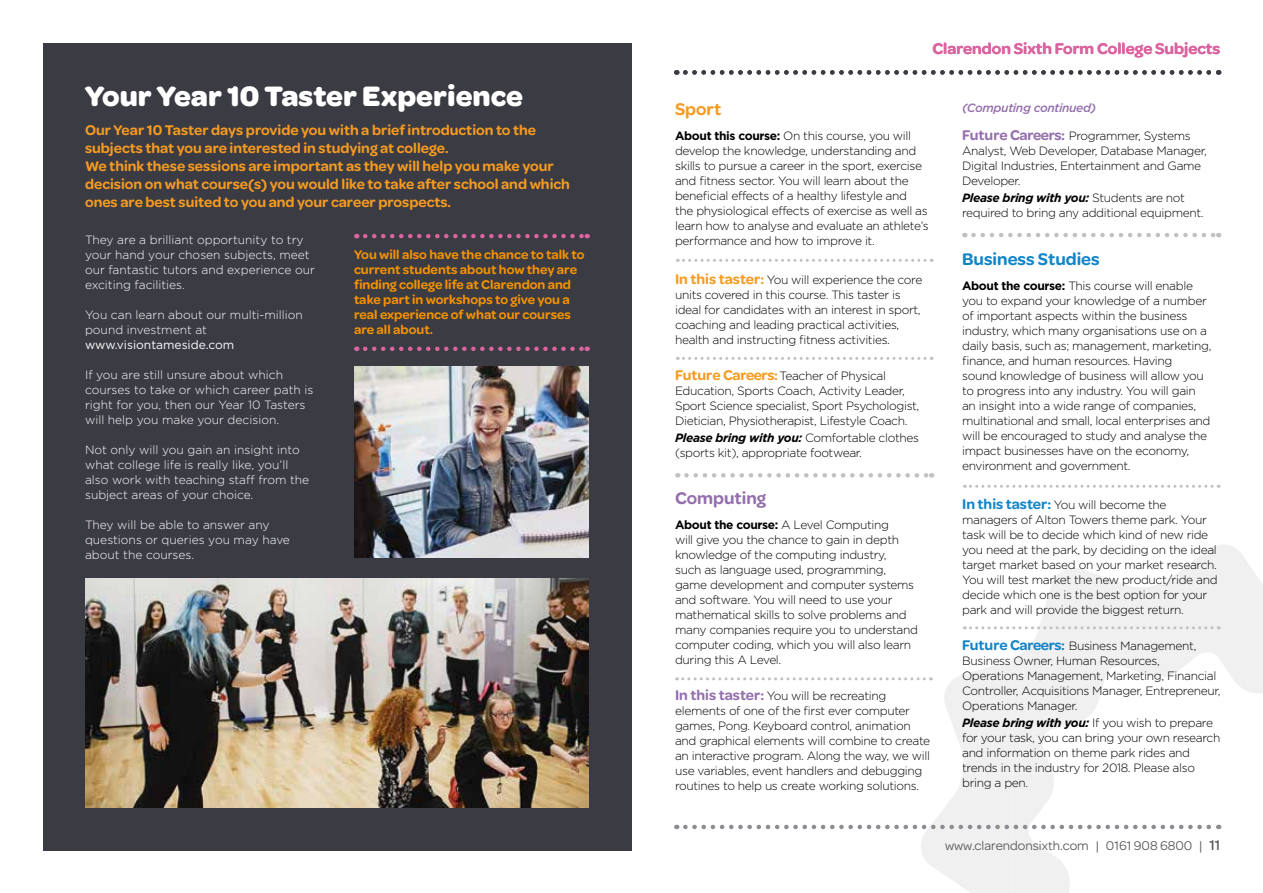
<style>
.page{position:relative;width:1263px;height:893px;background:#fff}
.page>*{position:absolute;margin:0;border:0;box-sizing:border-box;transform-origin:0 0}
.t1{font:700 30px "Omnes";color:#fff}
.t2{font:600 18px "Omnes";color:#1185c7}
.t3{font:600 18px "Omnes";color:#946fad}
.t4{font:600 18px "Omnes";color:#f59b21}
.t5{font:600 16.5px "Omnes";color:#db64a0}
.t6{font:600 15px/18px "Omnes";color:#f59b21}
.t7{font:600 13.5px/15px "Omnes";color:#f39200}
.t8{font:13.5px "Omnes";color:#575756}
.t9{font:300 12px/15px "Gotham HTF";letter-spacing:-.03em;color:#000}
.t10{font:300 12px/15px "Gotham HTF";color:#fff}
.t11{font:12px "Gotham HTF";color:#fff}
.t12{font:italic 500 12px "Gotham HTF";letter-spacing:-.03em;color:#946fad}
.s1{font-weight:700}
.s2{font-family:"Omnes";font-weight:600;font-size:15px;color:#f59b21}
.s3{font-weight:700;font-style:italic}
.s4{font-family:"Omnes";font-weight:600;font-size:15px;color:#946fad}
.s5{font-family:"Omnes";font-weight:600;font-size:15px;color:#1185c7}
.s6{font-weight:500;font-size:15px}
</style>
<div class="page">
<div style="left:43px;top:43px;width:588px;height:807px;background:#3b3b44"></div>
<svg style="left:365px;top:234px;width:223px;height:4px"></svg>
<svg style="left:365px;top:347px;width:223px;height:4px"></svg>
<img style="left:354px;top:366px;width:235px;height:191px">
<img style="left:85px;top:579px;width:504px;height:229px">
<svg style="left:685px;top:70px;width:534px;height:5px"></svg>
<svg style="left:677px;top:259px;width:255px;height:3px"></svg>
<svg style="left:677px;top:357px;width:255px;height:3px"></svg>
<svg style="left:964px;top:485px;width:255px;height:3px"></svg>
<svg style="left:683px;top:545px;width:580px;height:348px"></svg>
<svg style="left:686px;top:473px;width:246px;height:5px"></svg>
<svg style="left:973px;top:233px;width:246px;height:4px"></svg>
<h1 class="t1" style="left:85px;top:74px;width:439px">Your Year 10 Taster Experience</h1>
<p class="t6" style="left:85px;top:120px;width:486px">Our Year 10 Taster days provide you with a brief introduction to the subjects that you are interested in studying at college.<br>We think these sessions are important as they will help you make your decision on what course(s) you would like to take after school and which ones are best suited to you and your career prospects.</p>
<p class="t10" style="left:85px;top:232px;width:231px">They are a brilliant opportunity to try your hand your chosen subjects, meet our fantastic tutors and experience our exciting facilities.</p>
<p class="t10" style="left:85px;top:307px;width:219px">You can learn about our multi-million pound investment at</p>
<p class="t11" style="left:85px;top:338px;width:151px">www.visiontameside.com</p>
<p class="t10" style="left:85px;top:367px;width:230px">If you are still unsure about which courses to take or which career path is right for you, then our Year 10 Tasters will help you make your decision.</p>
<p class="t10" style="left:85px;top:442px;width:226px">Not only will you gain an insight into what college life is really like, you’ll also work with teaching staff from the subject areas of your choice.</p>
<p class="t10" style="left:85px;top:517px;width:206px">They will be able to answer any questions or queries you may have about the courses.</p>
<p class="t7" style="left:354px;top:246px;width:232px">You will also have the chance to talk to current students about how they are finding college life at Clarendon and take part in workshops to give you a real experience of what our courses are all about.</p>
<h3 class="t5" style="left:932px;top:37px;width:289px">Clarendon Sixth Form College Subjects</h3>
<h2 class="t4" style="left:675px;top:96px;width:48px">Sport</h2>
<p class="t9" style="left:675px;top:128px;width:255px"><span class="s1">About this course:</span> On this course, you will develop the knowledge, understanding and skills to pursue a career in the sport, exercise and fitness sector. You will learn about the beneficial effects of a healthy lifestyle and<br>the physiological effects of exercise as well as learn how to analyse and evaluate an athlete’s performance and how to improve it.</p>
<p class="t9" style="left:675px;top:272px;width:249px"><span class="s2">In this taster:</span> You will experience the core units covered in this course. This taster is ideal for candidates with an interest in sport, coaching and leading practical activities, health and instructing fitness activities.</p>
<p class="t9" style="left:675px;top:368px;width:246px"><span class="s2">Future Careers:</span> Teacher of Physical Education, Sports Coach, Activity Leader, Sport Science specialist, Sport Psychologist, Dietician, Physiotherapist, Lifestyle Coach.</p>
<p class="t9" style="left:675px;top:430px;width:245px"><span class="s3">Please bring with you:</span> Comfortable clothes (sports kit), appropriate footwear.</p>
<h2 class="t3" style="left:675px;top:485px;width:93px">Computing</h2>
<p class="t9" style="left:675px;top:517px;width:244px"><span class="s1">About the course:</span> A Level Computing<br>will give you the chance to gain in depth knowledge of the computing industry,<br>such as language used, programming, game development and computer systems and software. You will need to use your mathematical skills to solve problems and many companies require you to understand computer coding, which you will also learn during this A Level.</p>
<p class="t9" style="left:675px;top:688px;width:257px"><span class="s4">In this taster:</span> You will be recreating elements of one of the first ever computer games, Pong. Keyboard control, animation and graphical elements will combine to create an interactive program. Along the way, we will use variables, event handlers and debugging routines to help us create working solutions.</p>
<p class="t12" style="left:962px;top:101px;width:135px">(Computing continued)</p>
<p class="t9" style="left:962px;top:128px;width:246px"><span class="s4">Future Careers:</span> Programmer, Systems Analyst, Web Developer, Database Manager, Digital Industries, Entertainment and Game Developer.</p>
<p class="t9" style="left:962px;top:190px;width:243px"><span class="s3">Please bring with you:</span> Students are not required to bring any additional equipment.</p>
<h2 class="t2" style="left:962px;top:246px;width:139px">Business Studies</h2>
<p class="t9" style="left:962px;top:278px;width:251px"><span class="s1">About the course:</span> This course will enable you to expand your knowledge of a number of important aspects within the business industry, which many organisations use on a daily basis, such as; management, marketing, finance, and human resources. Having<br>sound knowledge of business will allow you to progress into any industry. You will gain an insight into a wide range of companies, multinational and small, local enterprises and will be encouraged to study and analyse the impact businesses have on the economy, environment and government.</p>
<p class="t9" style="left:962px;top:497px;width:257px"><span class="s5">In this taster:</span> You will become the managers of Alton Towers theme park. Your task will be to decide which kind of new ride you need at the park, by deciding on the ideal target market based on your market research.<br>You will test market the new product/ride and decide which one is the best option for your park and will provide the biggest return.</p>
<p class="t9" style="left:962px;top:638px;width:260px"><span class="s5">Future Careers:</span> Business Management, Business Owner, Human Resources, Operations Management, Marketing, Financial Controller, Acquisitions Manager, Entrepreneur, Operations Manager.</p>
<p class="t9" style="left:962px;top:715px;width:260px"><span class="s3">Please bring with you:</span> If you wish to prepare for your task, you can bring your own research and information on theme park rides and trends in the industry for 2018. Please also bring a pen.</p>
<p class="t8" style="left:945px;top:836px;width:277px">www.clarendonsixth.com | 0161 908 6800 | <span class="s6">11</span></p>
</div>
